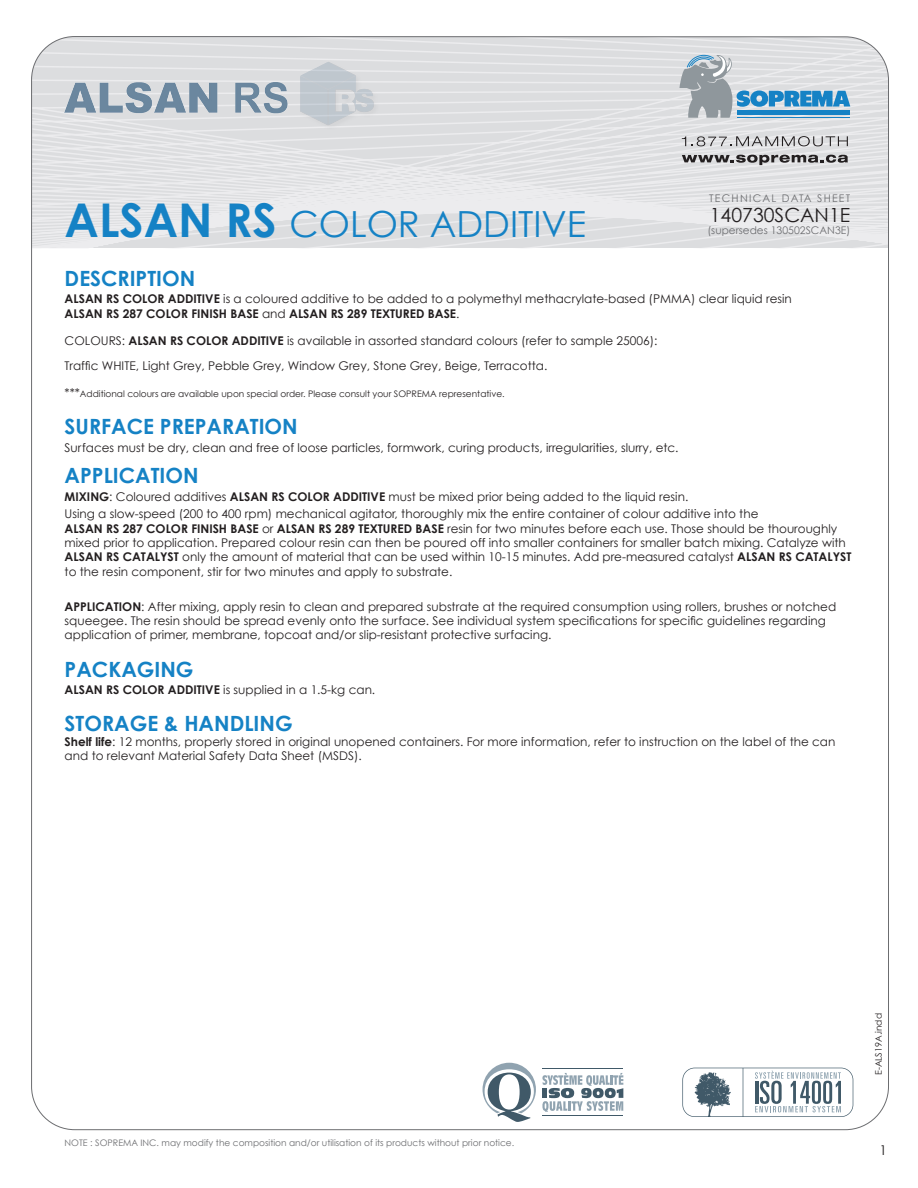
<style>
.page{position:relative;width:918px;height:1188px;background:#fff}
.page>*{position:absolute;margin:0;border:0;box-sizing:border-box;transform-origin:0 0}
.t1{font:36px "Century Gothic";color:#1582c5}
.Sous-titre{font:700 21px "Century Gothic";color:#1582c5}
.t2{font:19.5px "Century Gothic";color:#231f20}
.Titre_Tableau_CENTRÉ{font:13.5px "Century Gothic";color:#231f20}
.Texte{font:12px/14.4px "Century Gothic";color:#231f20}
.t3{font:10.5px "Century Gothic";color:#6c6d70}
.t4{font:10.5px "Century Gothic";letter-spacing:.12em;color:#6c6d70}
.Texte-2{font:9px "Century Gothic";color:#231f20}
.t5{font:9px "Century Gothic";color:#6c6d70}
.s1{font-weight:700;font-size:46.5px}
.s2{font-weight:700}
.s3{font-size:12px}
</style>
<div class="page">
<svg style="left:32px;top:37px;width:856px;height:211px;background:#e1e2e4"></svg>
<svg style="left:679px;top:55px;width:171px;height:63px;background:#a8c0cf"></svg>
<svg style="left:682px;top:155px;width:166px;height:10px;background:#8d8c8e"></svg>
<svg style="left:682px;top:136px;width:166px;height:10px;background:#b8b8ba"></svg>
<svg style="left:682px;top:1068px;width:171px;height:49px"></svg>
<svg style="left:542px;top:1073px;width:81px;height:39px"></svg>
<svg style="left:483px;top:1063px;width:53px;height:59px"></svg>
<hr style="left:542px;top:1069px;width:81px;height:1px;background:#405968">
<hr style="left:542px;top:1116px;width:81px;height:1px;background:#405968">
<img style="left:65px;top:61px;width:315px;height:70px">
<p class="t1" style="left:65px;top:202px;width:523px"><span class="s1">ALSAN RS</span> COLOR ADDITIVE</p>
<p class="t4" style="left:709px;top:192px;width:143px">TECHNICAL DATA SHEET</p>
<p class="t2" style="left:710px;top:203px;width:142px">140730SCAN1E</p>
<p class="t3" style="left:707px;top:224px;width:144px">(supersedes 130502SCAN3E)</p>
<p class="Sous-titre" style="left:65px;top:265px;width:132px">DESCRIPTION</p>
<p class="Texte" style="left:65px;top:291px;width:729px"><span class="s2">ALSAN RS COLOR ADDITIVE</span> is a coloured additive to be added to a polymethyl methacrylate-based (PMMA) clear liquid resin<br><span class="s2">ALSAN RS 287 COLOR FINISH BASE</span> and <span class="s2">ALSAN RS 289 TEXTURED BASE</span>.</p>
<p class="Texte" style="left:65px;top:333px;width:594px">COLOURS: <span class="s2">ALSAN RS COLOR ADDITIVE</span> is available in assorted standard colours (refer to sample 25006):</p>
<p class="Texte" style="left:65px;top:358px;width:484px">Traffic WHITE, Light Grey, Pebble Grey, Window Grey, Stone Grey, Beige, Terracotta.</p>
<p class="Texte-2" style="left:65px;top:388px;width:442px"><span class="s3">***</span>Additional colours are available upon special order. Please consult your SOPREMA representative.</p>
<p class="Sous-titre" style="left:65px;top:413px;width:235px">SURFACE PREPARATION</p>
<p class="Texte" style="left:65px;top:440px;width:615px">Surfaces must be dry, clean and free of loose particles, formwork, curing products, irregularities, slurry, etc.</p>
<p class="Sous-titre" style="left:65px;top:463px;width:135px">APPLICATION</p>
<p class="Texte" style="left:65px;top:489px;width:625px"><span class="s2">MIXING</span>: Coloured additives <span class="s2">ALSAN RS COLOR ADDITIVE</span> must be mixed prior being added to the liquid resin.</p>
<p class="Texte" style="left:65px;top:506px;width:788px">Using a slow-speed (200 to 400 rpm) mechanical agitator, thoroughly mix the entire container of colour additive into the<br><span class="s2">ALSAN RS 287 COLOR FINISH BASE</span> or <span class="s2">ALSAN RS 289 TEXTURED BASE</span> resin for two minutes before each use. Those should be thouroughly mixed prior to application. Prepared colour resin can then be poured off into smaller containers for smaller batch mixing. Catalyze with <span class="s2">ALSAN RS CATALYST</span> only the amount of material that can be used within 10-15 minutes. Add pre-measured catalyst <span class="s2">ALSAN RS CATALYST </span>to the resin component, stir for two minutes and apply to substrate.</p>
<p class="Texte" style="left:65px;top:599px;width:773px"><span class="s2">APPLICATION</span>: After mixing, apply resin to clean and prepared substrate at the required consumption using rollers, brushes or notched squeegee. The resin should be spread evenly onto the surface. See individual system specifications for specific guidelines regarding application of primer, membrane, topcoat and/or slip-resistant protective surfacing.</p>
<p class="Sous-titre" style="left:65px;top:656px;width:130px">PACKAGING</p>
<p class="Texte" style="left:65px;top:682px;width:312px"><span class="s2">ALSAN RS COLOR ADDITIVE</span> is supplied in a 1.5-kg can.</p>
<p class="Sous-titre" style="left:65px;top:710px;width:230px">STORAGE &amp; HANDLING</p>
<p class="Texte" style="left:65px;top:734px;width:772px"><span class="s2">Shelf life</span>: 12 months, properly stored in original unopened containers. For more information, refer to instruction on the label of the can and to relevant Material Safety Data Sheet (MSDS).</p>
<p class="t5" style="left:65px;top:1137px;width:451px">NOTE : SOPREMA INC. may modify the composition and/or utilisation of its products without prior notice.</p>
<p class="Texte-2" style="left:873px;top:1075px;width:63px;rotate:-90deg">E-ALS19A.indd</p>
<p class="Titre_Tableau_CENTRÉ" style="left:880px;top:1142px;width:9px">1</p>
</div>
